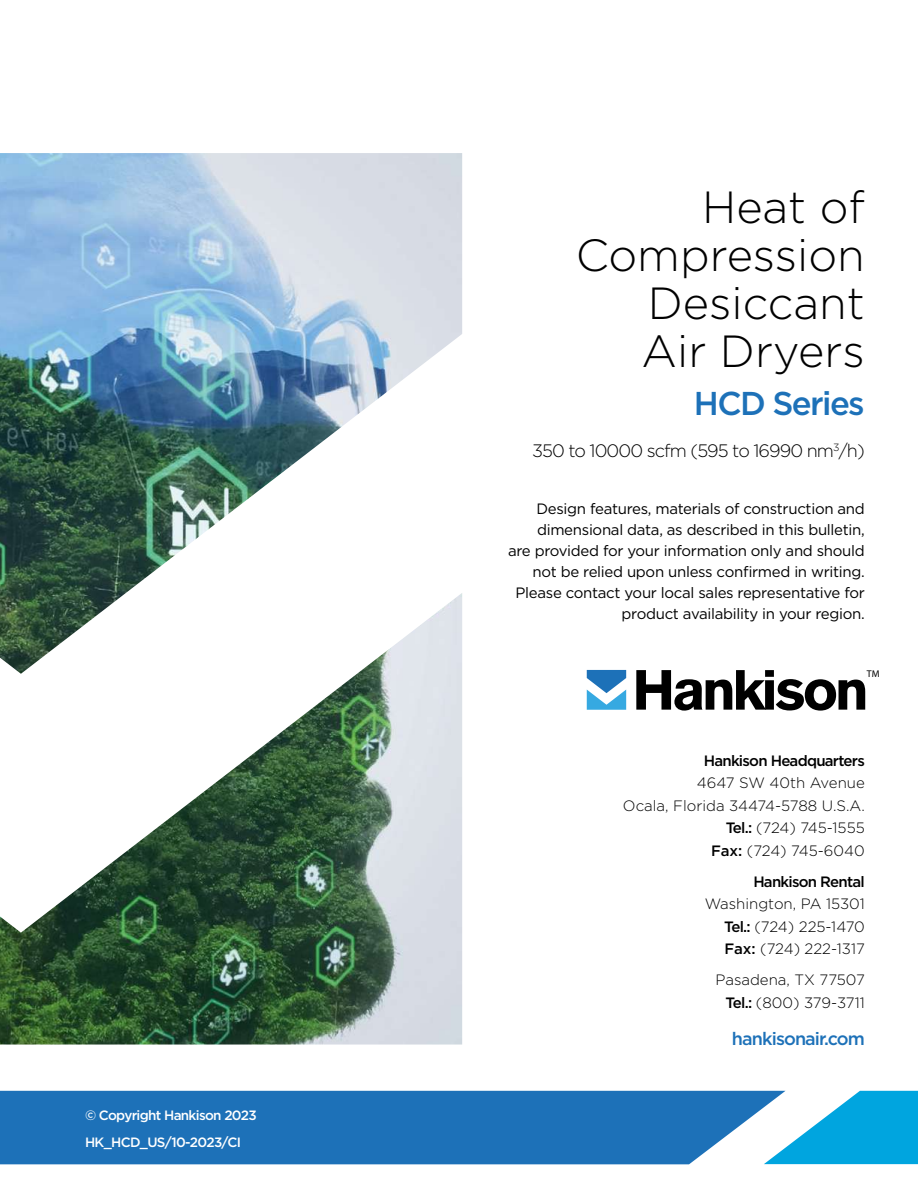
<style>
.page{position:relative;width:918px;height:1188px;background:#fff}
.page>*{position:absolute;margin:0;border:0;box-sizing:border-box;transform-origin:0 0}
.t1{font:300 45px/48px "Gotham";color:#000;text-align:right}
.t2{font:500 33px "Gotham";letter-spacing:-.05em;color:#1d71b8}
.t3{font:300 18px "Gotham";letter-spacing:-.05em;color:#000}
.t4{font:500 18px "Gotham";letter-spacing:-.05em;color:#1d71b8}
.t5{font:15px/21px "Gotham";letter-spacing:-.02em;color:#000;text-align:right}
.t6{font:300 15px/22.5px "Gotham";color:#000;text-align:right}
.t7{font:500 15px "Gotham";letter-spacing:-.05em;color:#000}
.t8{font:500 13.5px/27px "Gotham";letter-spacing:-.05em;color:#fff}
.t9{font:9.75px "Myriad Pro";color:#000}
.s1{font-weight:500}
</style>
<div class="page">
<img style="left:0;top:153px;width:462px;height:892px">
<svg style="left:587px;top:670px;width:39px;height:40px"></svg>
<svg style="left:636px;top:670px;width:229px;height:41px"></svg>
<svg style="left:786px;top:1091px;width:132px;height:73px"></svg>
<div style="left:0;top:1091px;width:786px;height:73px;background:#1d71b8"></div>
<p class="t8" style="left:85px;top:1101px;width:173px">© Copyright Hankison 2023<br>HK_HCD_US/10-2023/CI</p>
<h1 class="t1" style="left:576px;top:182px;width:291px">Heat of<br>Compression<br>Desiccant<br>Air Dryers</h1>
<h2 class="t2" style="left:694px;top:382px;width:172px">HCD Series</h2>
<p class="t3" style="left:532px;top:439px;width:334px">350 to 10000 scfm (595 to 16990 nm<sup>3</sup>/h)</p>
<p class="t5" style="left:508px;top:498px;width:358px">Design features, materials of construction and dimensional data, as described in this bulletin,<br>are provided for your information only and should not be relied upon unless confirmed in writing.<br>Please contact your local sales representative for product availability in your region.</p>
<p class="t9" style="left:867px;top:667px;width:14px">TM</p>
<p class="t7" style="left:704px;top:750px;width:163px">Hankison Headquarters</p>
<p class="t6" style="left:623px;top:771px;width:243px">4647 SW 40th Avenue<br>Ocala, Florida 34474-5788 U.S.A.<br><span class="s1">Tel.:</span> (724) 745-1555<br><span class="s1">Fax:</span> (724) 745-6040</p>
<p class="t7" style="left:753px;top:871px;width:113px">Hankison Rental</p>
<p class="t6" style="left:724px;top:892px;width:142px;text-align:justify;text-indent:-20px">Washington, PA 15301<br><span class="s1">Tel.:</span> (724) 225-1470<br><span class="s1">Fax:</span> (724) 222-1317</p>
<p class="t6" style="left:716px;top:968px;width:151px">Pasadena, TX 77507<br><span class="s1">Tel.:</span> (800) 379-3711</p>
<p class="t4" style="left:732px;top:1026px;width:134px">hankisonair.com</p>
</div>
